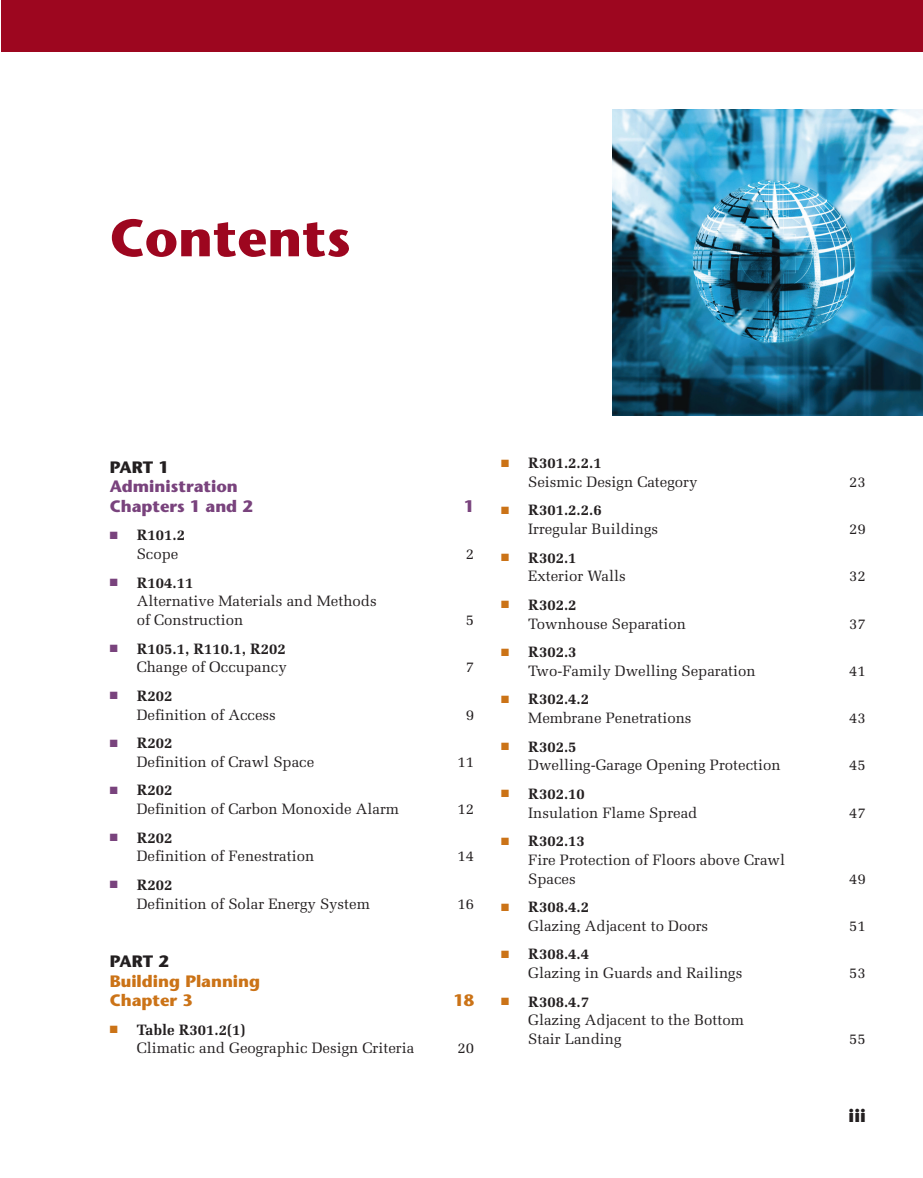
<style>
.page{position:relative;width:923px;height:1178px;background:#fff}
.page>*{position:absolute;margin:0;border:0;box-sizing:border-box;transform-origin:0 0}
.t1{font:700 52.5px "Stone Sans Std";color:#9d061f}
.t2{font:700 18px "Stone Sans Std";color:#231f20}
.t3{font:700 16.5px/19.5px "Stone Sans Std";color:#79437d}
.t4{font:700 16.5px/19.5px "Stone Sans Std";color:#cb7317}
.t5{font:15px/18.8px "Melior LT Std";color:#231f20}
.t6{font:700 15px/18.8px "Melior LT Std";color:#231f20}
.s1{color:#231f20}
.s2{color:#79437d}
.s3{font-weight:400}
.s4{font-weight:700}
.s5{color:#cb7317}
</style>
<div class="page">
<div style="left:2px;top:0;width:921px;height:52px;background:#9d061f"></div>
<img style="left:613px;top:110px;width:310px;height:306px">
<p class="t1" style="left:110px;top:207px;width:243px">Contents</p>
<p class="t3" style="left:110px;top:457px;width:145px"><span class="s1">PART 1<br></span>Administration<br>Chapters 1 and 2</p>
<p class="t6" style="left:137px;top:526px;width:50px;text-indent:-27px"><span class="s2">■</span> R101.2<br><span class="s3">Scope</span></p>
<p class="t5" style="left:137px;top:573px;width:241px;text-indent:-27px"><span class="s2">■</span> <span class="s4">R104.11<br></span>Alternative Materials and Methods of Construction</p>
<p class="t3" style="left:464px;top:496px;width:12px">1</p>
<p class="t5" style="left:466px;top:545px;width:10px">2</p>
<p class="t5" style="left:466px;top:611px;width:10px">5</p>
<p class="t5" style="left:528px;top:454px;width:171px;text-indent:-27px"><span class="s5">■</span> <span class="s4">R301.2.2.1<br></span>Seismic Design Category</p>
<p class="t5" style="left:528px;top:501px;width:131px;text-indent:-27px"><span class="s5">■</span> <span class="s4">R301.2.2.6<br></span>Irregular Buildings</p>
<p class="t5" style="left:528px;top:548px;width:99px;text-indent:-27px"><span class="s5">■</span> <span class="s4">R302.1<br></span>Exterior Walls</p>
<p class="t5" style="left:528px;top:595px;width:159px;text-indent:-27px"><span class="s5">■</span> <span class="s4">R302.2<br></span>Townhouse Separation</p>
<p class="t5" style="left:849px;top:472px;width:18px">23</p>
<p class="t5" style="left:849px;top:520px;width:18px">29</p>
<p class="t5" style="left:849px;top:567px;width:18px">32</p>
<p class="t5" style="left:849px;top:614px;width:18px">37</p>
<p class="t6" style="left:110px;top:639px;width:179px;text-align:right"><span class="s2">■</span> R105.1, R110.1, R202<br><span class="s3">Change of Occupancy</span></p>
<p class="t5" style="left:466px;top:658px;width:10px">7</p>
<p class="t5" style="left:528px;top:643px;width:229px;text-indent:-27px"><span class="s5">■</span> <span class="s4">R302.3<br></span>Two-Family Dwelling Separation</p>
<p class="t5" style="left:849px;top:661px;width:18px">41</p>
<p class="t5" style="left:137px;top:686px;width:141px;text-indent:-27px"><span class="s2">■</span> <span class="s4">R202<br></span>Definition of Access</p>
<p class="t5" style="left:466px;top:705px;width:10px">9</p>
<p class="t5" style="left:528px;top:690px;width:165px;text-indent:-27px"><span class="s5">■</span> <span class="s4">R302.4.2<br></span>Membrane Penetrations</p>
<p class="t5" style="left:849px;top:709px;width:18px">43</p>
<p class="t5" style="left:137px;top:734px;width:179px;text-indent:-27px"><span class="s2">■</span> <span class="s4">R202<br></span>Definition of Crawl Space</p>
<p class="t5" style="left:457px;top:752px;width:18px">11</p>
<p class="t5" style="left:528px;top:737px;width:254px;text-indent:-27px"><span class="s5">■</span> <span class="s4">R302.5<br></span>Dwelling-Garage Opening Protection</p>
<p class="t5" style="left:849px;top:756px;width:18px">45</p>
<p class="t5" style="left:137px;top:781px;width:264px;text-indent:-27px"><span class="s2">■</span> <span class="s4">R202<br></span>Definition of Carbon Monoxide Alarm</p>
<p class="t5" style="left:457px;top:800px;width:18px">12</p>
<p class="t5" style="left:528px;top:784px;width:171px;text-indent:-27px"><span class="s5">■</span> <span class="s4">R302.10<br></span>Insulation Flame Spread</p>
<p class="t5" style="left:849px;top:803px;width:18px">47</p>
<p class="t5" style="left:137px;top:828px;width:179px;text-indent:-27px"><span class="s2">■</span> <span class="s4">R202<br></span>Definition of Fenestration</p>
<p class="t5" style="left:137px;top:875px;width:235px;text-indent:-27px"><span class="s2">■</span> <span class="s4">R202<br></span>Definition of Solar Energy System</p>
<p class="t5" style="left:457px;top:847px;width:18px">14</p>
<p class="t5" style="left:457px;top:894px;width:18px">16</p>
<p class="t5" style="left:528px;top:832px;width:258px;text-indent:-27px"><span class="s5">■</span> <span class="s4">R302.13<br></span>Fire Protection of Floors above Crawl<br>Spaces</p>
<p class="t5" style="left:528px;top:898px;width:181px;text-indent:-27px"><span class="s5">■</span> <span class="s4">R308.4.2<br></span>Glazing Adjacent to Doors</p>
<p class="t5" style="left:849px;top:869px;width:18px">49</p>
<p class="t5" style="left:849px;top:916px;width:18px">51</p>
<p class="t4" style="left:110px;top:952px;width:152px"><span class="s1">PART 2<br></span>Building Planning<br>Chapter 3</p>
<p class="t5" style="left:137px;top:1020px;width:279px;text-indent:-27px"><span class="s5">■</span> <span class="s4">Table R301.2(1)<br></span>Climatic and Geographic Design Criteria</p>
<p class="t4" style="left:453px;top:991px;width:22px">18</p>
<p class="t5" style="left:457px;top:1039px;width:18px">20</p>
<p class="t5" style="left:528px;top:945px;width:216px;text-indent:-27px"><span class="s5">■</span> <span class="s4">R308.4.4<br></span>Glazing in Guards and Railings</p>
<p class="t5" style="left:528px;top:992px;width:217px;text-indent:-27px"><span class="s5">■</span> <span class="s4">R308.4.7<br></span>Glazing Adjacent to the Bottom<br>Stair Landing</p>
<p class="t5" style="left:849px;top:964px;width:18px">53</p>
<p class="t5" style="left:849px;top:1030px;width:18px">55</p>
<p class="t2" style="left:848px;top:1105px;width:19px">iii</p>
</div>
